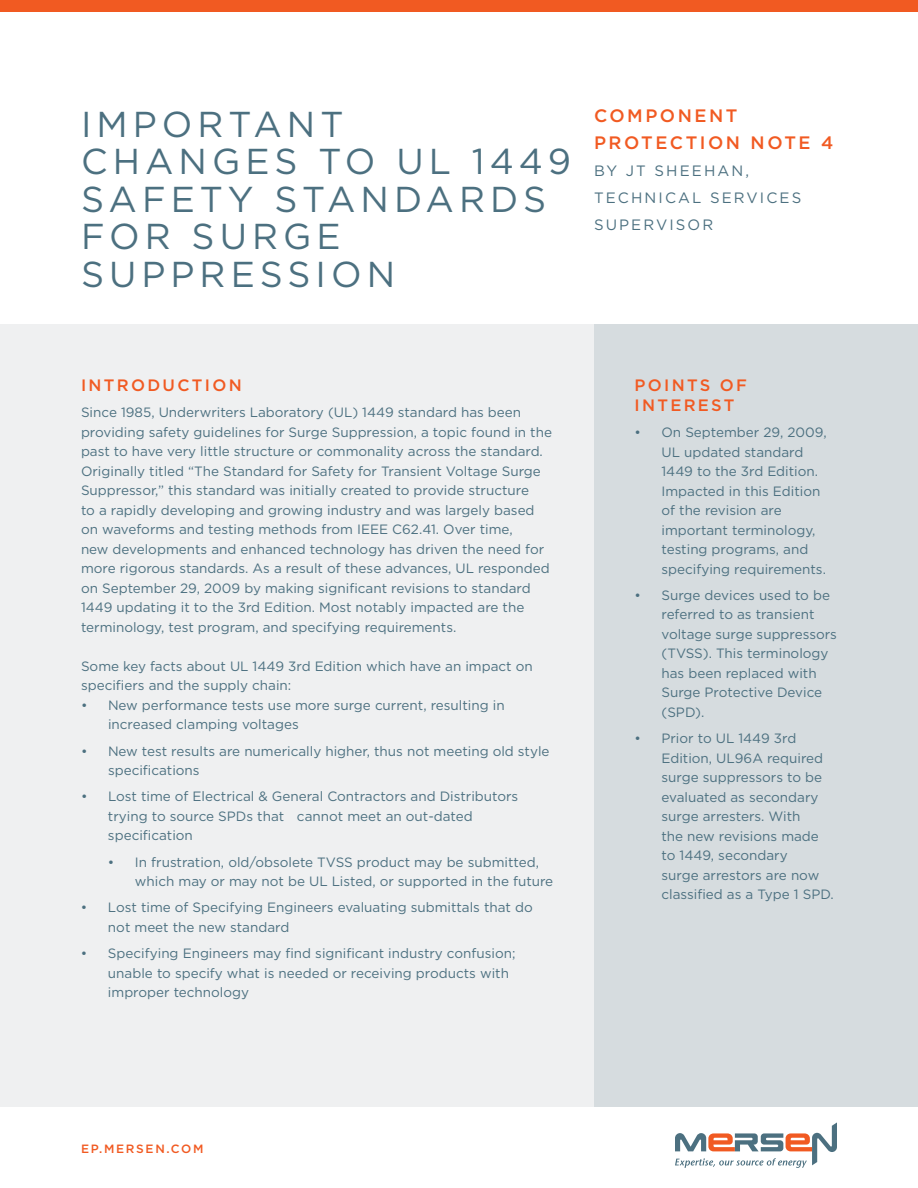
<style>
.page{position:relative;width:918px;height:1188px;background:#fff}
.page>*{position:absolute;margin:0;border:0;box-sizing:border-box;transform-origin:0 0}
.t1{font:36px/37.5px "Gotham";letter-spacing:.14em;color:#4c7080}
.t2{font:500 18px/27px "Gotham";letter-spacing:.14em;color:#f15a22}
.t3{font:500 16.5px/19.8px "Gotham";letter-spacing:.14em;color:#f15a22}
.t4{font:15px/27px "Gotham";letter-spacing:.14em;color:#4c7080}
.t5{font:13.5px/19.5px "Gotham";color:#4c7080}
.t6{font:500 12px "Gotham";letter-spacing:.14em;color:#f15a22}
</style>
<div class="page">
<svg style="left:675px;top:1122px;width:162px;height:46px"></svg>
<div style="left:0;top:324px;width:594px;height:783px;background:#eff0f1"></div>
<div style="left:594px;top:324px;width:324px;height:783px;background:#d6dcdf"></div>
<div style="left:0;top:0;width:918px;height:12px;background:#f15a22"></div>
<h1 class="t1" style="left:81px;top:105px;width:342px">I mportant<br>Changes to UL</h1>
<h1 class="t1" style="left:81px;top:142px;width:492px;text-indent:391px">1449<br>Safety Standards for Surge<br>Suppression</h1>
<h2 class="t2" style="left:594px;top:102px;width:241px">COMPONENT<br>PROTECTION NOTE 4</h2>
<p class="t4" style="left:594px;top:157px;width:207px">By JT Sheehan,<br>Technical Services<br>Supervisor</p>
<p class="t3" style="left:81px;top:375px;width:162px">I NTRODUCTION</p>
<p class="t5" style="left:81px;top:403px;width:473px">Since 1985, U nderwriters Laboratory (UL) 1449 standard has been providing safety guidelines for Surge Suppression, a topic found in the past to have very little structure or commonality across the standard.<br>Originally titled “The Standard for Safety for Transient Voltage Surge Suppressor,” this standard was initially created to provide structure<br>to a rapidly developing and growing industry and was largely based on waveforms and testing methods from IEEE</p>
<p class="t5" style="left:81px;top:520px;width:470px;text-indent:311px">C62.41. Over time,<br>new developments and enhanced technology has driven the need for more rigorous standards. As a result of these advances, UL responded on September 29, 2009 by making significant revisions to standard 1449 updating it to the 3rd Edition. Most notably impacted are the terminology, test program, and specifying requirements.</p>
<p class="t5" style="left:81px;top:656px;width:453px">Some key facts about UL 1449 3rd Edition which have an impact on specifiers and the supply chain:</p>
<p class="t5" style="left:108px;top:695px;width:398px;text-indent:-27px">• New performance tests use more surge current, resulting in increased clamping voltages</p>
<p class="t5" style="left:108px;top:741px;width:443px;text-indent:-27px">• New test results are numerically higher, thus not meeting old style specifications</p>
<p class="t5" style="left:108px;top:787px;width:412px;text-indent:-27px">• Lost time of Electrical &amp; General Contractors and Distributors trying to source SPDs that cannot meet an out-dated specification</p>
<p class="t5" style="left:135px;top:852px;width:420px;text-indent:-27px">• I n frustration, old/obsolete TVSS product may be submitted, which may or may not be UL Listed, or supported in the future</p>
<p class="t5" style="left:108px;top:898px;width:426px;text-indent:-27px">• Lost time of Specifying Engineers evaluating submittals that do not meet the new standard</p>
<p class="t5" style="left:108px;top:943px;width:409px;text-indent:-27px">• Specifying Engineers may find significant industry confusion; unable to specify what is needed or receiving products with improper technology</p>
<p class="t3" style="left:634px;top:375px;width:114px">POINTS OF<br>I NTEREST</p>
<p class="t5" style="left:662px;top:422px;width:167px;text-indent:-27px">• On September 29, 2009,<br>UL updated standard<br>1449 to the 3rd Edition.<br>I mpacted in this Edition of the revision are important terminology, testing programs, and specifying requirements.</p>
<p class="t5" style="left:662px;top:585px;width:177px;text-indent:-27px">• Surge devices used to be referred to as transient voltage surge suppressors (TVSS). This terminology has been replaced with<br>Surge Protective Device (SPD).</p>
<p class="t5" style="left:662px;top:728px;width:174px;text-indent:-27px">• Prior to UL 1449 3rd<br>Edition, UL96A required surge suppressors to be evaluated as secondary surge arresters. With<br>the new revisions made to 1449, secondary<br>surge arrestors are now classified as a Type 1 SPD.</p>
<p class="t6" style="left:81px;top:1140px;width:124px">EP.MERSEN.COM</p>
</div>
